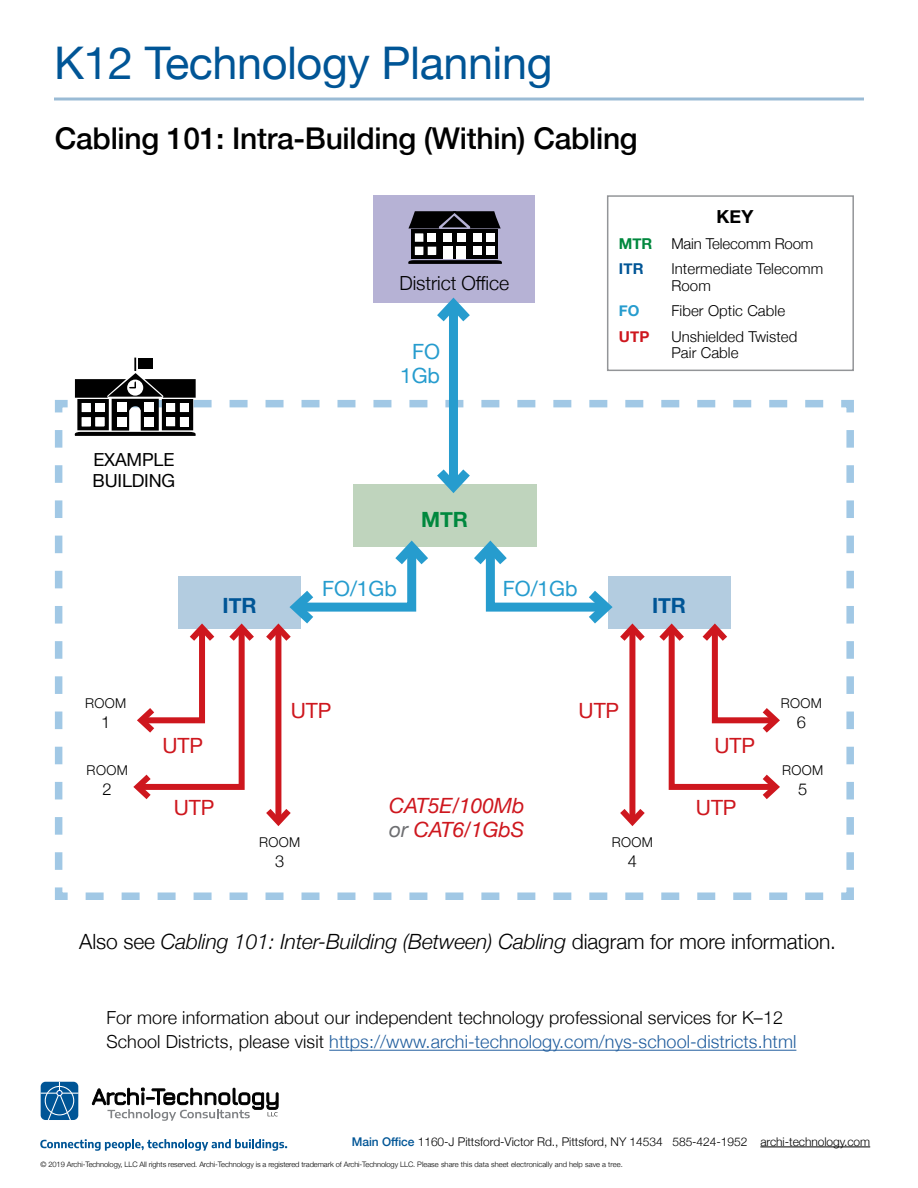
<style>
.page{position:relative;width:918px;height:1188px;background:#fff}
.page>*{position:absolute;margin:0;border:0;box-sizing:border-box;transform-origin:0 0}
.t1{font:45px "Helvetica Neue";letter-spacing:-.01em;color:#005596}
.t2{font:500 30px "Helvetica Neue";letter-spacing:-.01em;color:#000}
.t3{font:italic 300 21px "Helvetica Neue";letter-spacing:-.005em;color:#000}
.t4{font:italic 21px/24px "Helvetica Neue";letter-spacing:-.005em;color:#ce171e}
.t5{font:21px "Helvetica Neue";letter-spacing:-.005em;color:#ce171e}
.t6{font:21px/24px "Helvetica Neue";letter-spacing:-.005em;color:#269cce;text-align:center}
.t7{font:700 21px "Helvetica Neue";letter-spacing:-.005em;color:#005596}
.t8{font:700 21px "Helvetica Neue";color:#00883e}
.t9{font:300 19.5px "Helvetica Neue";letter-spacing:-.005em;color:#000}
.t10{font:300 18px/24px "Helvetica Neue";letter-spacing:.005em;color:#000}
.t11{font:18px/21px "Helvetica Neue";letter-spacing:-.01em;color:#000}
.t12{font:700 18px "Helvetica Neue";color:#000}
.t13{font:300 16.5px "Helvetica Neue";color:#000}
.t14{font:300 15px/16.5px "Helvetica Neue";letter-spacing:.005em;color:#000}
.t15{font:700 15px "Helvetica Neue";color:#00883e}
.t16{font:700 15px "Helvetica Neue";color:#005596}
.t17{font:700 15px "Helvetica Neue";color:#ce171e}
.t18{font:700 15px "Helvetica Neue";color:#269cce}
.t19{font:300 13.5px "Helvetica Neue";letter-spacing:.025em;color:#000}
.t20{font:300 12px "Helvetica Neue";letter-spacing:-.005em;color:#000}
.t21{font:300 7.5px "Helvetica Neue";letter-spacing:-.01em;color:#000}
.s1{color:#6d6e71}
.s2{font-style:normal}
.s3{color:#215e9e}
.s4{font-weight:500;color:#005596}
</style>
<div class="page">
<svg style="left:55px;top:400px;width:799px;height:500px"></svg>
<svg style="left:74px;top:358px;width:749px;height:78px"></svg>
<div style="left:117px;top:402px;width:9px;height:10px;background:#fff"></div>
<div style="left:117px;top:417px;width:9px;height:9px;background:#fff"></div>
<div style="left:144px;top:402px;width:9px;height:10px;background:#fff"></div>
<div style="left:144px;top:417px;width:9px;height:9px;background:#fff"></div>
<hr style="left:54px;top:98px;width:810px;height:2px;background:#005596">
<hr style="left:760px;top:1147px;width:110px;height:1px;background:#000">
<div style="left:41px;top:1082px;width:37px;height:38px;background:#005596;border-radius:5px"></div>
<div style="left:45px;top:1086px;width:29px;height:29px;border:1px solid #fff;border-radius:50%"></div>
<hr style="left:41px;top:1093px;width:38px;height:1px;background:#fff">
<svg style="left:47px;top:1082px;width:25px;height:38px"></svg>
<div style="left:56px;top:1090px;width:7px;height:6px;border:1px solid #fff;border-radius:50%"></div>
<svg style="left:92px;top:1088px;width:186px;height:33px"></svg>
<svg style="left:40px;top:1139px;width:247px;height:12px"></svg>
<div style="left:373px;top:195px;width:162px;height:108px;background:#b6b2d5"></div>
<svg style="left:408px;top:211px;width:94px;height:53px;background:#4d4d52"></svg>
<div style="left:353px;top:484px;width:183px;height:63px;background:#bfd4bd"></div>
<div style="left:449px;top:304px;width:9px;height:183px;background:#269cce"></div>
<svg style="left:437px;top:297px;width:33px;height:25px"></svg>
<svg style="left:428px;top:460px;width:51px;height:33px"></svg>
<div style="left:607px;top:195px;width:247px;height:176px;border:2px solid #939598"></div>
<svg style="left:465px;top:534px;width:319px;height:297px"></svg>
<svg style="left:129px;top:534px;width:309px;height:297px"></svg>
<hr style="left:329px;top:1050px;width:467px;height:1px;background:#215e9e">
<h1 class="t1" style="left:54px;top:30px;width:500px">K12 Technology Planning</h1>
<h2 class="t2" style="left:55px;top:114px;width:584px">Cabling 101: Intra-Building (Within) Cabling</h2>
<p class="t12" style="left:717px;top:203px;width:38px">KEY</p>
<p class="t11" style="left:93px;top:450px;width:84px">EXAMPLE<br>BUILDING</p>
<p class="t19" style="left:85px;top:692px;width:43px">ROOM</p>
<p class="t13" style="left:101px;top:708px;width:11px">1</p>
<p class="t9" style="left:400px;top:267px;width:111px">District Office</p>
<p class="t6" style="left:400px;top:340px;width:41px">FO<br>1Gb</p>
<p class="t8" style="left:421px;top:503px;width:48px">MTR</p>
<p class="t15" style="left:619px;top:232px;width:35px">MTR</p>
<p class="t14" style="left:671px;top:234px;width:144px">Main Telecomm Room</p>
<p class="t16" style="left:619px;top:257px;width:26px">ITR</p>
<p class="t14" style="left:671px;top:260px;width:153px">Intermediate Telecomm<br>Room</p>
<p class="t18" style="left:619px;top:299px;width:22px">FO</p>
<p class="t14" style="left:671px;top:302px;width:115px">Fiber Optic Cable</p>
<p class="t17" style="left:619px;top:325px;width:32px">UTP</p>
<p class="t14" style="left:671px;top:327px;width:128px">Unshielded Twisted<br>Pair Cable</p>
<p class="t6" style="left:322px;top:578px;width:76px">FO/1Gb</p>
<p class="t6" style="left:503px;top:578px;width:76px">FO/1Gb</p>
<p class="t7" style="left:223px;top:589px;width:35px">ITR</p>
<p class="t7" style="left:652px;top:589px;width:35px">ITR</p>
<p class="t5" style="left:291px;top:696px;width:42px">UTP</p>
<p class="t5" style="left:579px;top:696px;width:42px">UTP</p>
<p class="t19" style="left:781px;top:692px;width:43px">ROOM</p>
<p class="t13" style="left:797px;top:708px;width:11px">6</p>
<p class="t19" style="left:87px;top:760px;width:43px">ROOM</p>
<p class="t13" style="left:103px;top:776px;width:11px">2</p>
<p class="t5" style="left:163px;top:730px;width:42px">UTP</p>
<p class="t5" style="left:714px;top:730px;width:42px">UTP</p>
<p class="t4" style="left:389px;top:795px;width:137px">CAT5E/100Mb <span class="s1">or</span> CAT6/1GbS</p>
<p class="t5" style="left:174px;top:792px;width:42px">UTP</p>
<p class="t5" style="left:696px;top:792px;width:42px">UTP</p>
<p class="t19" style="left:259px;top:832px;width:43px">ROOM</p>
<p class="t13" style="left:275px;top:848px;width:11px">3</p>
<p class="t19" style="left:612px;top:832px;width:43px">ROOM</p>
<p class="t13" style="left:628px;top:848px;width:11px">4</p>
<p class="t19" style="left:782px;top:760px;width:43px">ROOM</p>
<p class="t13" style="left:798px;top:776px;width:11px">5</p>
<p class="t3" style="left:79px;top:925px;width:758px"><span class="s2">Also see</span> Cabling 101: Inter-Building (Between) Cabling <span class="s2">diagram for more information.</span></p>
<p class="t10" style="left:106px;top:1005px;width:691px">For more information about our independent technology professional services for K–12<br>School Districts, please visit <span class="s3">https://www.archi-technology.com/nys-school-districts.html</span></p>
<p class="t20" style="left:352px;top:1132px;width:520px"><span class="s4">Main Office</span> 1160-J Pittsford-Victor Rd., Pittsford, NY 14534 585-424-1952 archi-technology.com</p>
<p class="t21" style="left:40px;top:1158px;width:584px">© 2019 Archi-Technology, LLC All rights reserved. Archi-Technology is a registered trademark of Archi-Technology LLC. Please share this data sheet electronically and help save a tree.</p>
</div>
